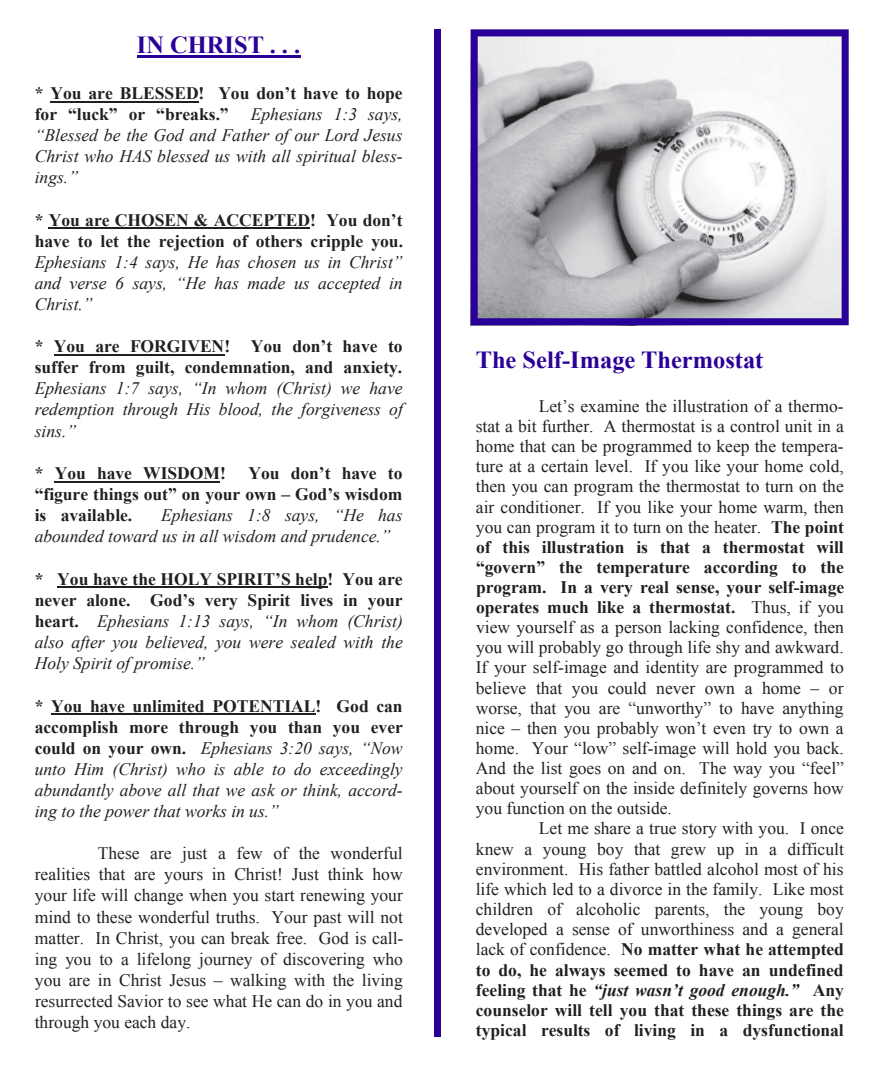
<style>
.page{position:relative;width:882px;height:1071px;background:#fff}
.page>*{position:absolute;margin:0;border:0;box-sizing:border-box;transform-origin:0 0}
.t1{font:700 24.5px "Times New Roman";color:#290098}
.t2{font:17.5px/20.1px "Times New Roman";color:#231f20;text-align:justify}
.t3{font:italic 17.5px/21px "Times New Roman";color:#231f20;text-align:justify}
.t4{font:700 17.5px/21.2px "Times New Roman";color:#231f20}
.s1{font-weight:700;font-style:normal}
.s2{font-weight:700}
.s3{font-weight:700;font-style:italic}
</style>
<div class="page">
<hr style="left:50px;top:101px;width:149px;height:1px;background:#231f20">
<hr style="left:49px;top:227px;width:261px;height:2px;background:#231f20">
<hr style="left:54px;top:354px;width:170px;height:2px;background:#231f20">
<hr style="left:55px;top:481px;width:165px;height:2px;background:#231f20">
<hr style="left:57px;top:587px;width:271px;height:1px;background:#231f20">
<hr style="left:51px;top:713px;width:264px;height:2px;background:#231f20">
<div style="left:434px;top:29px;width:7px;height:1008px;background:#290098"></div>
<svg style="left:471px;top:29px;width:378px;height:296px"></svg>
<hr style="left:137px;top:55px;width:163px;height:3px;background:#290098">
<h1 class="t1" style="left:137px;top:27px;width:165px">IN CHRIST . . .</h1>
<p class="t4" style="left:35px;top:82px;width:369px">* You are BLESSED! You don’t have to hope for “luck” or “breaks.”</p>
<p class="t3" style="left:35px;top:103px;width:369px;text-indent:216px">Ephesians 1:3 says, “Blessed be the God and Father of our Lord Jesus Christ who HAS blessed us with all spiritual bless&shy;ings.”</p>
<p class="t4" style="left:35px;top:209px;width:370px">* You are CHOSEN &amp; ACCEPTED! You don’t have to let the rejection of others cripple you.</p>
<p class="t3" style="left:35px;top:251px;width:369px">Ephesians 1:4 says, He has chosen us in Christ” and verse 6 says, “He has made us accepted in Christ.”</p>
<p class="t4" style="left:35px;top:336px;width:369px">* You are FORGIVEN! You don’t have to suffer from guilt, condemnation, and anxiety.</p>
<p class="t3" style="left:35px;top:377px;width:370px">Ephesians 1:7 says, “In whom (Christ) we have redemption through His blood, the forgiveness of sins.”</p>
<p class="t4" style="left:35px;top:462px;width:193px">* You have WISDOM!</p>
<p class="t4" style="left:35px;top:462px;width:369px;text-align:justify;text-indent:214px">You don’t have to “figure things out” on your own – God’s wisdom is available.</p>
<p class="t3" style="left:35px;top:505px;width:369px;text-indent:126px">Ephesians 1:8 says, “He has abounded toward us in all wisdom and prudence.”</p>
<p class="t3" style="left:35px;top:568px;width:370px"><span class="s1">* You have the HOLY SPIRIT’S help! You are never alone. God’s very Spirit lives in your heart.</span> Ephesians 1:13 says, “In whom (Christ) also after you believed, you were sealed with the Holy Spirit of promise.”</p>
<p class="t3" style="left:35px;top:695px;width:370px"><span class="s1">* You have unlimited POTENTIAL! God can accomplish more through you than you ever could on your own.</span> Ephesians 3:20 says, “Now unto Him (Christ) who is able to do exceedingly abundantly above all that we ask or think, accord&shy;ing to the power that works in us.”</p>
<p class="t2" style="left:35px;top:842px;width:370px;line-height:21.2px;text-indent:63px">These are just a few of the wonderful realities that are yours in Christ! Just think how your life will change when you start renewing your mind to these wonderful truths. Your past will not matter. In Christ, you can break free. God is call&shy;ing you to a lifelong journey of discovering who you are in Christ Jesus – walking with the living resurrected Savior to see what He can do in you and through you each day.</p>
<h1 class="t1" style="left:476px;top:343px;width:289px">The Self-Image Thermostat</h1>
<p class="t2" style="left:476px;top:396px;width:370px;text-indent:63px">Let’s examine the illustration of a thermo&shy;stat a bit further. A thermostat is a control unit in a home that can be programmed to keep the tempera&shy;ture at a certain level. If you like your home cold, then you can program the thermostat to turn on the air conditioner. If you like your home warm, then you can program it to turn on the heater. <span class="s2">The point of this illustration is that a thermostat will “govern” the temperature according to the program. In a very real sense, your self-image operates much like a thermostat.</span> Thus, if you view yourself as a person lacking confidence, then you will probably go through life shy and awkward.<br>If your self-image and identity are programmed to believe that you could never own a home – or worse, that you are “unworthy” to have anything nice – then you probably won’t even try to own a home. Your “low” self-image will hold you back.<br>And the list goes on and on. The way you “feel” about yourself on the inside definitely governs how you function on the outside.</p>
<p class="t2" style="left:476px;top:818px;width:370px;text-indent:63px">Let me share a true story with you. I once knew a young boy that grew up in a difficult environment. His father battled alcohol most of his life which led to a divorce in the family. Like most children of alcoholic parents, the young boy developed a sense of unworthiness and a general lack of confidence. <span class="s2">No matter what he attempted to do, he always seemed to have an undefined feeling that he</span> <span class="s3">“just wasn’t good enough.”</span> <span class="s2">Any counselor will tell you that these things are the typical results of living in a dysfunctional</span></p>
</div>
